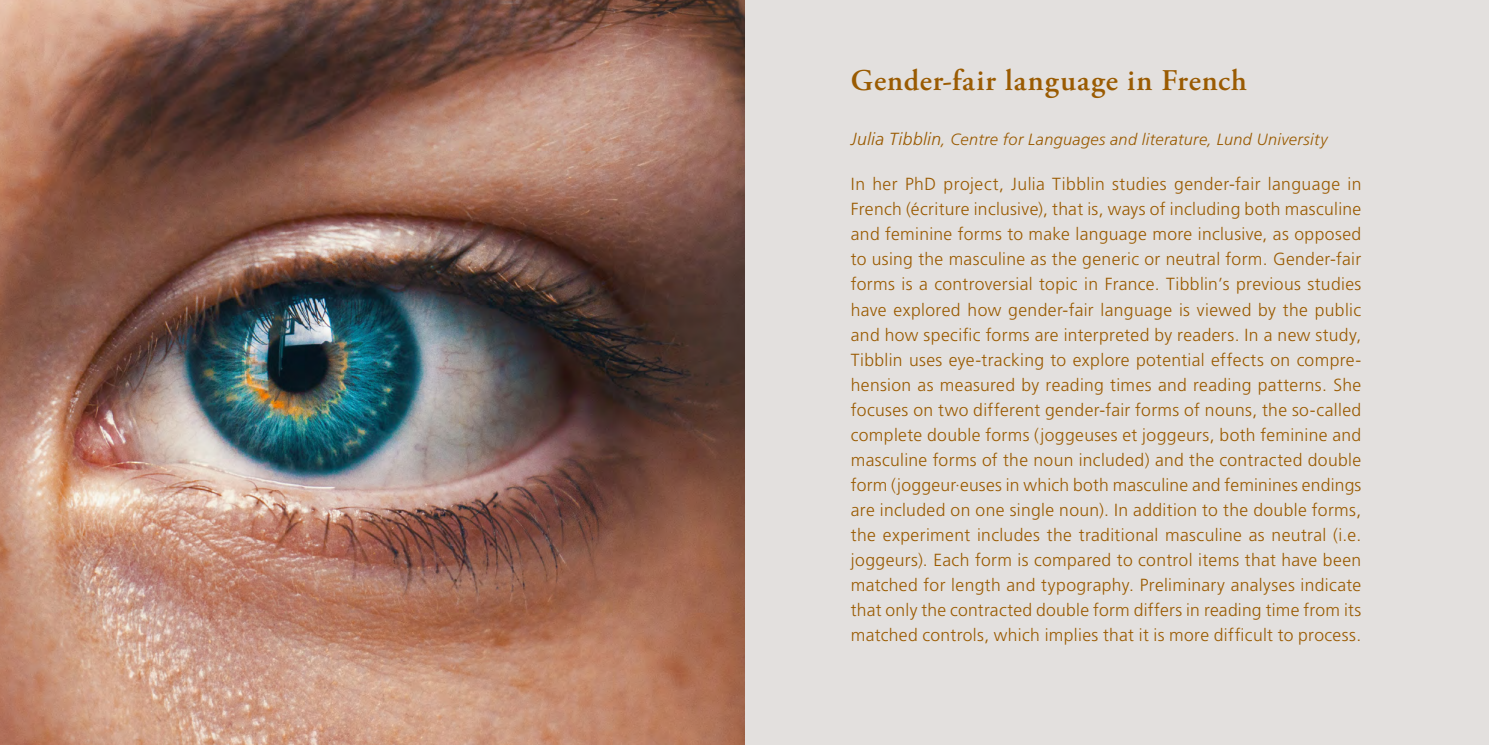
<style>
.page{position:relative;width:1489px;height:745px;background:#fff}
.page>*{position:absolute;margin:0;border:0;box-sizing:border-box;transform-origin:0 0}
.t1{font:600 30px "Adobe Garamond Pro";letter-spacing:.035em;color:#9a5b02}
.t2{font:300 17.5px/25px "Frutiger LT Std";letter-spacing:.02em;color:#9a5b02;text-align:justify}
.t3{font:italic 300 16.25px "Frutiger LT Std";letter-spacing:.02em;color:#9a5b02}
.s1{font-size:17.5px}
</style>
<div class="page">
<div style="left:724px;top:0;width:764px;height:744px;background:#e3e0de"></div>
<img style="left:0;top:0;width:744px;height:744px">
<h1 class="t1" style="left:850px;top:63px;width:397px">Gender-fair language in French</h1>
<p class="t3" style="left:850px;top:130px;width:478px"><span class="s1">Julia Tibblin</span>, Centre for Languages and literature, Lund University</p>
<p class="t2" style="left:850px;top:172px;width:512px">In her PhD project, Julia Tibblin studies gender-fair language in French (écriture inclusive), that is, ways of including both masculine and feminine forms to make language more inclusive, as opposed to using the masculine as the generic or neutral form. Gender-fair forms is a controversial topic in France. Tibblin’s previous studies have explored how gender-fair language is viewed by the public and how specific forms are interpreted by readers. In a new study, Tibblin uses eye-tracking to explore potential effects on compre&shy;hension as measured by reading times and reading patterns. She focuses on two different gender-fair forms of nouns, the so-called complete double forms (joggeuses et joggeurs, both feminine and masculine forms of the noun included) and the contracted double form (joggeur·euses in which both masculine and feminines endings are included on one single noun). In addition to the double forms, the experiment includes the traditional masculine as neutral (i.e. joggeurs). Each form is compared to control items that have been matched for length and typography. Preliminary analyses indicate that only the contracted double form differs in reading time from its matched controls, which implies that it is more difficult to process.</p>
</div>
